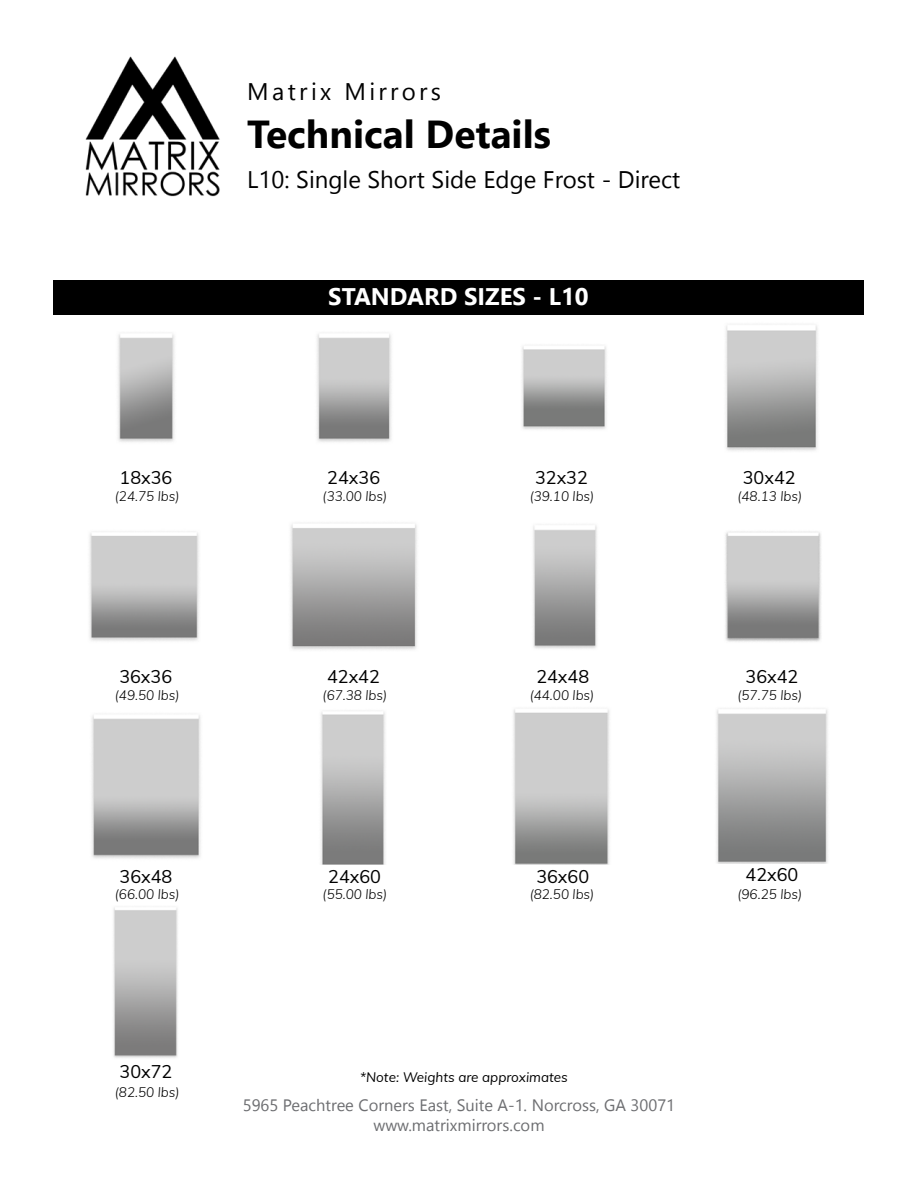
<style>
.page{position:relative;width:918px;height:1188px;background:#fff}
.page>*{position:absolute;margin:0;border:0;box-sizing:border-box;transform-origin:0 0}
.t1{font:700 39px "Nirmala UI";color:#000}
.t2{font:24px "Nirmala UI";color:#000}
.t3{font:700 24px "Nirmala UI";color:#fff}
.t4{font:24px "Nirmala UI";letter-spacing:.14em;color:#000}
.t5{font:18px "Muli";color:#000}
.t6{font:16.5px/19.8px "Nirmala UI";color:#6d6e71;text-align:center}
.t7{font:italic 13.5px "Muli";color:#000}
</style>
<div class="page">
<img style="left:85px;top:56px;width:135px;height:141px">
<img style="left:716px;top:708px;width:112px;height:155px">
<img style="left:91px;top:715px;width:110px;height:144px">
<img style="left:113px;top:907px;width:65px;height:151px">
<img style="left:726px;top:325px;width:92px;height:126px">
<img style="left:118px;top:334px;width:57px;height:108px">
<img style="left:89px;top:531px;width:110px;height:110px">
<img style="left:317px;top:334px;width:75px;height:108px">
<img style="left:513px;top:709px;width:97px;height:156px">
<img style="left:320px;top:712px;width:65px;height:153px">
<img style="left:290px;top:524px;width:127px;height:126px">
<img style="left:533px;top:525px;width:64px;height:124px">
<img style="left:725px;top:531px;width:96px;height:111px">
<img style="left:522px;top:346px;width:85px;height:84px">
<div style="left:54px;top:280px;width:810px;height:35px;background:#000"></div>
<h3 class="t5" style="left:120px;top:464px;width:54px">18x36</h3>
<p class="t7" style="left:115px;top:486px;width:66px">(24.75 lbs)</p>
<h2 class="t4" style="left:247px;top:72px;width:195px">Matrix Mirrors</h2>
<h1 class="t1" style="left:247px;top:102px;width:305px">Technical Details</h1>
<h2 class="t2" style="left:247px;top:160px;width:434px">L10: Single Short Side Edge Frost - Direct</h2>
<h2 class="t3" style="left:328px;top:276px;width:262px">STANDARD SIZES - L10</h2>
<h3 class="t5" style="left:327px;top:464px;width:54px">24x36</h3>
<p class="t7" style="left:323px;top:486px;width:66px">(33.00 lbs)</p>
<h3 class="t5" style="left:535px;top:464px;width:54px">32x32</h3>
<p class="t7" style="left:530px;top:486px;width:66px">(39.10 lbs)</p>
<h3 class="t5" style="left:743px;top:464px;width:54px">30x42</h3>
<p class="t7" style="left:737px;top:486px;width:66px">(48.13 lbs)</p>
<h3 class="t5" style="left:119px;top:664px;width:54px">36x36</h3>
<p class="t7" style="left:115px;top:686px;width:66px">(49.50 lbs)</p>
<h3 class="t5" style="left:327px;top:664px;width:54px">42x42</h3>
<p class="t7" style="left:323px;top:686px;width:66px">(67.38 lbs)</p>
<h3 class="t5" style="left:536px;top:664px;width:54px">24x48</h3>
<p class="t7" style="left:530px;top:686px;width:66px">(44.00 lbs)</p>
<h3 class="t5" style="left:120px;top:863px;width:54px">36x48</h3>
<p class="t7" style="left:115px;top:884px;width:66px">(66.00 lbs)</p>
<h3 class="t5" style="left:120px;top:1058px;width:54px">30x72</h3>
<p class="t7" style="left:115px;top:1082px;width:66px">(82.50 lbs)</p>
<h3 class="t5" style="left:328px;top:863px;width:54px">24x60</h3>
<h3 class="t5" style="left:536px;top:863px;width:54px">36x60</h3>
<p class="t7" style="left:323px;top:884px;width:66px">(55.00 lbs)</p>
<p class="t7" style="left:530px;top:884px;width:66px">(82.50 lbs)</p>
<p class="t7" style="left:360px;top:1067px;width:209px">*Note: Weights are approximates</p>
<p class="t6" style="left:243px;top:1094px;width:434px">5965 Peachtree Corners East, Suite A-1. Norcross, GA 30071 www.matrixmirrors.com</p>
<h3 class="t5" style="left:746px;top:664px;width:54px">36x42</h3>
<p class="t7" style="left:737px;top:686px;width:66px">(57.75 lbs)</p>
<h3 class="t5" style="left:746px;top:862px;width:54px">42x60</h3>
<p class="t7" style="left:737px;top:884px;width:66px">(96.25 lbs)</p>
</div>
